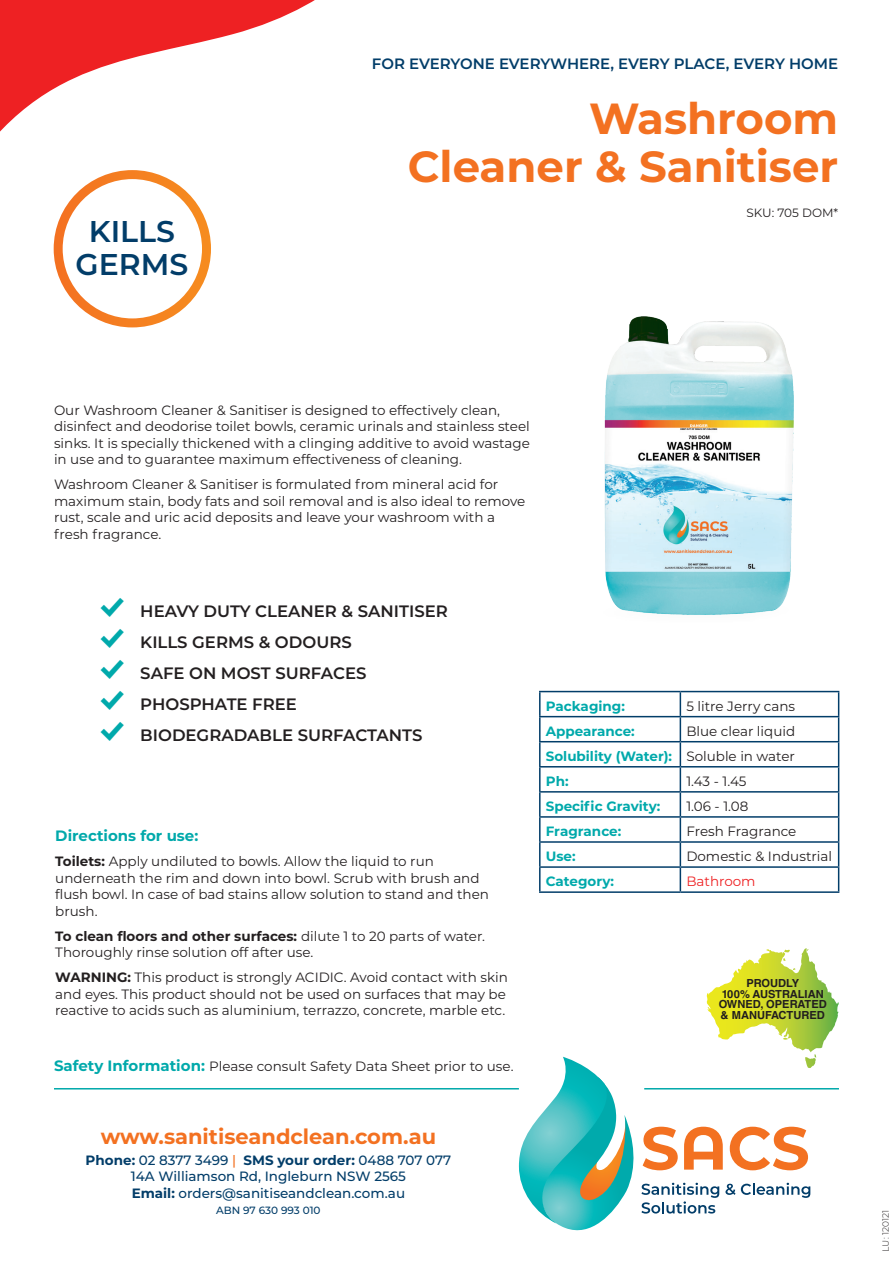
<style>
.page{position:relative;width:893px;height:1263px;background:#fff}
.page>*{position:absolute;margin:0;border:0;box-sizing:border-box;transform-origin:0 0}
.SACS_HEAD{font:700 43.5px "Montserrat";color:#f37121}
.t1{font:600 30px/33px "Montserrat";color:#023d69;text-align:center}
.t2{font:700 21px "Montserrat";color:#f37121}
.t3{font:600 16.5px "Montserrat";color:#231f20}
.t4{font:600 15px "Montserrat";letter-spacing:-.01em;color:#023d69}
.SACS_SUB{font:700 15px "Montserrat";color:#00a9ab}
.SACS_TEXT{font:13.5px/16.5px "Montserrat";color:#231f20}
.t5{font:500 13.5px/16.5px "Montserrat";color:#023d69;text-align:center}
.SACS_TABLE_TEXT{font:13.5px "Montserrat";color:#231f20}
.SACS_TABLE_BOLD{font:700 13.5px "Montserrat";color:#00a9ab}
.SACS_TABLE_TEXT-2{font:13.5px "Montserrat";color:#ee2123}
.SACS_SKU{font:12px "Montserrat";color:#231f20}
.t6{font:700 11.1px/10.8px "Helvetica LT Std";color:#211d1e;text-align:center}
.t7{font:500 10.5px "Montserrat";color:#023d69}
.BC_product_head{font:300 9px "Montserrat";color:#231f20}
.s1{font-family:"Modern Pictograms";font-weight:400;font-size:33px;color:#00a9ab}
.s2{font-weight:700}
.s3{font-weight:700;font-size:15px;color:#00a9ab}
.s4{color:#f37121}
</style>
<div class="page">
<svg style="left:519px;top:1057px;width:291px;height:174px"></svg>
<hr style="left:54px;top:1088px;width:465px;height:1px;background:#00a9ab">
<hr style="left:644px;top:1088px;width:195px;height:1px;background:#00a9ab">
<svg style="left:706px;top:949px;width:98px;height:72px"></svg>
<svg style="left:0;top:0;width:315px;height:328px"></svg>
<div style="left:54px;top:170px;width:157px;height:157px;border:9px solid #fff;border-radius:50%"></div>
<hr style="left:680px;top:691px;width:159px;height:1px;background:#023d69">
<hr style="left:539px;top:691px;width:141px;height:1px;background:#023d69">
<hr style="left:539px;top:692px;width:2px;height:24px;background:#023d69">
<hr style="left:539px;top:793px;width:2px;height:23px;background:#023d69">
<svg style="left:680px;top:692px;width:1px;height:199px"></svg>
<hr style="left:539px;top:716px;width:141px;height:1px;background:#023d69">
<hr style="left:539px;top:717px;width:2px;height:24px;background:#023d69">
<hr style="left:680px;top:716px;width:159px;height:1px;background:#023d69">
<hr style="left:539px;top:742px;width:2px;height:24px;background:#023d69">
<hr style="left:539px;top:741px;width:141px;height:1px;background:#023d69">
<hr style="left:680px;top:741px;width:159px;height:1px;background:#023d69">
<hr style="left:539px;top:766px;width:141px;height:1px;background:#023d69">
<hr style="left:539px;top:767px;width:2px;height:24px;background:#023d69">
<hr style="left:680px;top:766px;width:159px;height:1px;background:#023d69">
<hr style="left:539px;top:791px;width:141px;height:2px;background:#023d69">
<hr style="left:680px;top:791px;width:159px;height:2px;background:#023d69">
<hr style="left:539px;top:816px;width:141px;height:2px;background:#023d69">
<hr style="left:539px;top:818px;width:2px;height:23px;background:#023d69">
<hr style="left:680px;top:816px;width:159px;height:2px;background:#023d69">
<hr style="left:539px;top:843px;width:2px;height:23px;background:#023d69">
<hr style="left:539px;top:841px;width:141px;height:2px;background:#023d69">
<hr style="left:680px;top:841px;width:159px;height:2px;background:#023d69">
<hr style="left:539px;top:866px;width:141px;height:2px;background:#023d69">
<hr style="left:539px;top:868px;width:2px;height:23px;background:#023d69">
<hr style="left:680px;top:866px;width:159px;height:2px;background:#023d69">
<svg style="left:838px;top:692px;width:1px;height:199px"></svg>
<hr style="left:539px;top:891px;width:141px;height:2px;background:#023d69">
<hr style="left:680px;top:891px;width:159px;height:2px;background:#023d69">
<img style="left:604px;top:316px;width:190px;height:299px">
<p class="t1" style="left:76px;top:213px;width:114px">KILLS<br>GERMS</p>
<p class="t4" style="left:372px;top:53px;width:468px">FOR EVERYONE EVERYWHERE, EVERY PLACE, EVERY HOME</p>
<p class="SACS_HEAD" style="left:589px;top:87px;width:251px">Washroom</p>
<p class="SACS_HEAD" style="left:408px;top:135px;width:432px">Cleaner &amp; Sanitiser</p>
<p class="SACS_SKU" style="left:746px;top:204px;width:93px">SKU: 705 DOM*</p>
<p class="SACS_TEXT" style="left:54px;top:401px;width:477px">Our Washroom Cleaner &amp; Sanitiser is designed to effectively clean, disinfect and deodorise toilet bowls, ceramic urinals and stainless steel sinks. It is specially thickened with a clinging additive to avoid wastage in use and to guarantee maximum effectiveness of cleaning.</p>
<p class="SACS_TEXT" style="left:54px;top:476px;width:473px">Washroom Cleaner &amp; Sanitiser is formulated from mineral acid for maximum stain, body fats and soil removal and is also ideal to remove rust, scale and uric acid deposits and leave your washroom with a fresh fragrance.</p>
<p class="t3" style="left:98px;top:599px;width:352px"><span class="s1">%</span> HEAVY DUTY CLEANER &amp; SANITISER</p>
<p class="t3" style="left:98px;top:630px;width:256px"><span class="s1">%</span> KILLS GERMS &amp; ODOURS</p>
<p class="t3" style="left:98px;top:661px;width:270px"><span class="s1">%</span> SAFE ON MOST SURFACES</p>
<p class="t3" style="left:98px;top:692px;width:201px"><span class="s1">%</span> PHOSPHATE FREE</p>
<p class="t3" style="left:98px;top:723px;width:326px"><span class="s1">%</span> BIODEGRADABLE SURFACTANTS</p>
<p class="SACS_SUB" style="left:55px;top:825px;width:145px">Directions for use:</p>
<p class="SACS_TEXT" style="left:55px;top:853px;width:435px"><span class="s2">Toilets:</span> Apply undiluted to bowls. Allow the liquid to run underneath the rim and down into bowl. Scrub with brush and flush bowl. In case of bad stains allow solution to stand and then brush.</p>
<p class="SACS_TEXT" style="left:55px;top:927px;width:431px"><span class="s2">To clean floors and other surfaces:</span> dilute 1 to 20 parts of water.<br>Thoroughly rinse solution off after use.</p>
<p class="SACS_TEXT" style="left:55px;top:969px;width:454px"><span class="s2">WARNING:</span> This product is strongly ACIDIC. Avoid contact with skin and eyes. This product should not be used on surfaces that may be reactive to acids such as aluminium, terrazzo, concrete, marble etc.</p>
<p class="SACS_TEXT" style="left:54px;top:1057px;width:461px"><span class="s3">Safety Information:</span> Please consult Safety Data Sheet prior to use.</p>
<h3 class="t2" style="left:101px;top:1121px;width:337px">www.sanitiseandclean.com.au</h3>
<p class="t5" style="left:86px;top:1151px;width:367px"><span class="s2">Phone:</span> 02 8377 3499 <span class="s4">|</span> <span class="s2">SMS your order:</span> 0488 707 077<br>14A Williamson Rd, Ingleburn NSW 2565<br><span class="s2">Email:</span> orders@sanitiseandclean.com.au</p>
<p class="t7" style="left:216px;top:1203px;width:106px">ABN 97 630 993 010</p>
<p class="SACS_TABLE_BOLD" style="left:546px;top:696px;width:81px">Packaging:</p>
<p class="SACS_TABLE_TEXT" style="left:686px;top:696px;width:110px">5 litre Jerry cans</p>
<p class="SACS_TABLE_BOLD" style="left:546px;top:721px;width:91px">Appearance:</p>
<p class="SACS_TABLE_TEXT" style="left:686px;top:722px;width:110px">Blue clear liquid</p>
<p class="SACS_TABLE_BOLD" style="left:546px;top:746px;width:128px">Solubility (Water):</p>
<p class="SACS_TABLE_TEXT" style="left:686px;top:747px;width:110px">Soluble in water</p>
<p class="SACS_TABLE_BOLD" style="left:546px;top:771px;width:24px">Ph:</p>
<p class="SACS_TABLE_TEXT" style="left:686px;top:772px;width:62px">1.43 - 1.45</p>
<p class="SACS_TABLE_BOLD" style="left:546px;top:796px;width:116px">Specific Gravity:</p>
<p class="SACS_TABLE_TEXT" style="left:686px;top:797px;width:64px">1.06 - 1.08</p>
<p class="SACS_TABLE_BOLD" style="left:546px;top:821px;width:77px">Fragrance:</p>
<p class="SACS_TABLE_TEXT" style="left:686px;top:822px;width:112px">Fresh Fragrance</p>
<p class="SACS_TABLE_BOLD" style="left:546px;top:846px;width:31px">Use:</p>
<p class="SACS_TABLE_TEXT" style="left:686px;top:847px;width:147px">Domestic &amp; Industrial</p>
<p class="SACS_TABLE_BOLD" style="left:546px;top:872px;width:70px">Category:</p>
<p class="SACS_TABLE_TEXT-2" style="left:686px;top:872px;width:71px">Bathroom</p>
<p class="t6" style="left:719px;top:977px;width:110px">PROUDLY<br>100% AUSTRALIAN<br>OWNED, OPERATED &amp; MANUFACTURED</p>
<p class="BC_product_head" style="left:880px;top:1252px;width:43px;rotate:-90deg">LU: 120121</p>
</div>
